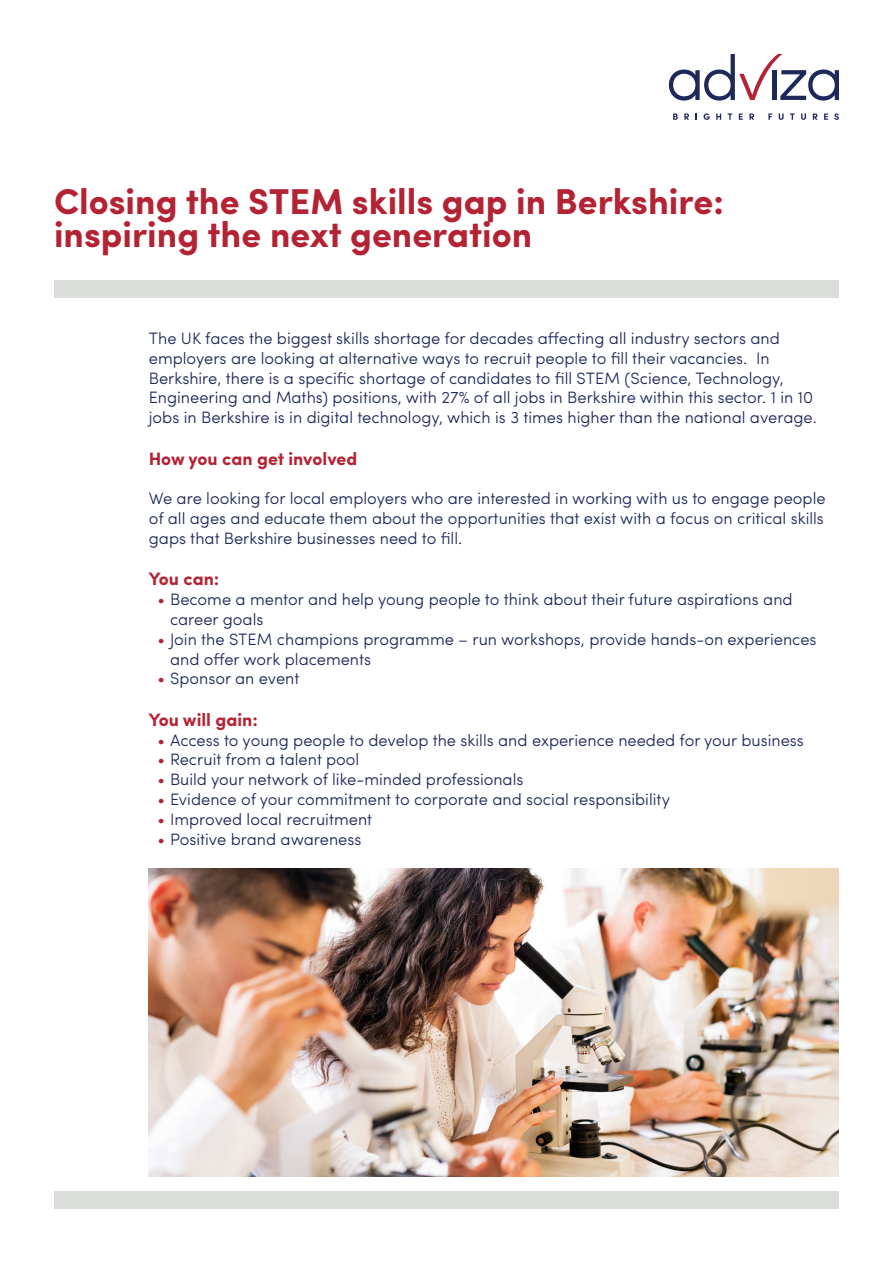
<style>
.page{position:relative;width:893px;height:1263px;background:#fff}
.page>*{position:absolute;margin:0;border:0;box-sizing:border-box;transform-origin:0 0}
.t1{font:700 36px/33px "Sofia Pro";color:#b42334}
.t2{font:700 18px "Sofia Pro";color:#b42334}
.t3{font:300 16.5px/19.8px "Sofia Pro";color:#1f285a}
.s1{color:#b42334}
</style>
<div class="page">
<svg style="left:669px;top:54px;width:170px;height:47px"></svg>
<svg style="left:673px;top:113px;width:5px;height:7px"></svg>
<svg style="left:684px;top:113px;width:5px;height:7px"></svg>
<svg style="left:703px;top:113px;width:7px;height:7px"></svg>
<svg style="left:716px;top:113px;width:5px;height:7px"></svg>
<svg style="left:728px;top:113px;width:4px;height:7px"></svg>
<svg style="left:739px;top:113px;width:4px;height:7px"></svg>
<svg style="left:749px;top:113px;width:5px;height:7px"></svg>
<svg style="left:768px;top:113px;width:4px;height:7px"></svg>
<svg style="left:779px;top:113px;width:5px;height:7px"></svg>
<svg style="left:790px;top:113px;width:5px;height:7px"></svg>
<svg style="left:801px;top:113px;width:5px;height:7px"></svg>
<svg style="left:813px;top:113px;width:4px;height:7px"></svg>
<svg style="left:824px;top:113px;width:4px;height:7px"></svg>
<svg style="left:834px;top:113px;width:5px;height:7px"></svg>
<div style="left:54px;top:1192px;width:785px;height:17px;background:#daddda"></div>
<img style="left:149px;top:868px;width:690px;height:308px">
<div style="left:54px;top:281px;width:785px;height:17px;background:#daddda"></div>
<p class="t1" style="left:54px;top:183px;width:672px">Closing the STEM skills gap in Berkshire: inspiring the next generation</p>
<p class="t3" style="left:149px;top:327px;width:670px">The UK faces the biggest skills shortage for decades affecting all industry sectors and employers are looking at alternative ways to recruit people to fill their vacancies. In Berkshire, there is a specific shortage of candidates to fill STEM (Science, Technology, Engineering and Maths) positions, with 27% of all jobs in Berkshire within this sector. 1 in 10 jobs in Berkshire is in digital technology, which is 3 times higher than the national average.</p>
<p class="t2" style="left:149px;top:445px;width:210px">How you can get involved</p>
<p class="t3" style="left:149px;top:488px;width:678px;text-align:justify">We are looking for local employers who are interested in working with us to engage people of all ages and educate them about the opportunities that exist with a focus on critical skills gaps that Berkshire businesses need to fill.</p>
<p class="t2" style="left:149px;top:565px;width:72px">You can:</p>
<p class="t3" style="left:170px;top:588px;width:624px;text-indent:-13px"><span class="s1">•</span> Become a mentor and help young people to think about their future aspirations and career goals</p>
<p class="t3" style="left:170px;top:628px;width:648px;text-indent:-13px"><span class="s1">•</span> Join the STEM champions programme – run workshops, provide hands-on experiences and offer work placements</p>
<p class="t3" style="left:157px;top:668px;width:144px"><span class="s1">•</span> Sponsor an event</p>
<p class="t2" style="left:149px;top:706px;width:111px">You will gain:</p>
<p class="t3" style="left:157px;top:729px;width:648px"><span class="s1">•</span> Access to young people to develop the skills and experience needed for your business</p>
<p class="t3" style="left:157px;top:749px;width:204px"><span class="s1">•</span> Recruit from a talent pool</p>
<p class="t3" style="left:157px;top:768px;width:368px"><span class="s1">•</span> Build your network of like-minded professionals</p>
<p class="t3" style="left:157px;top:788px;width:514px"><span class="s1">•</span> Evidence of your commitment to corporate and social responsibility</p>
<p class="t3" style="left:157px;top:808px;width:216px"><span class="s1">•</span> Improved local recruitment</p>
<p class="t3" style="left:157px;top:828px;width:206px"><span class="s1">•</span> Positive brand awareness</p>
</div>
